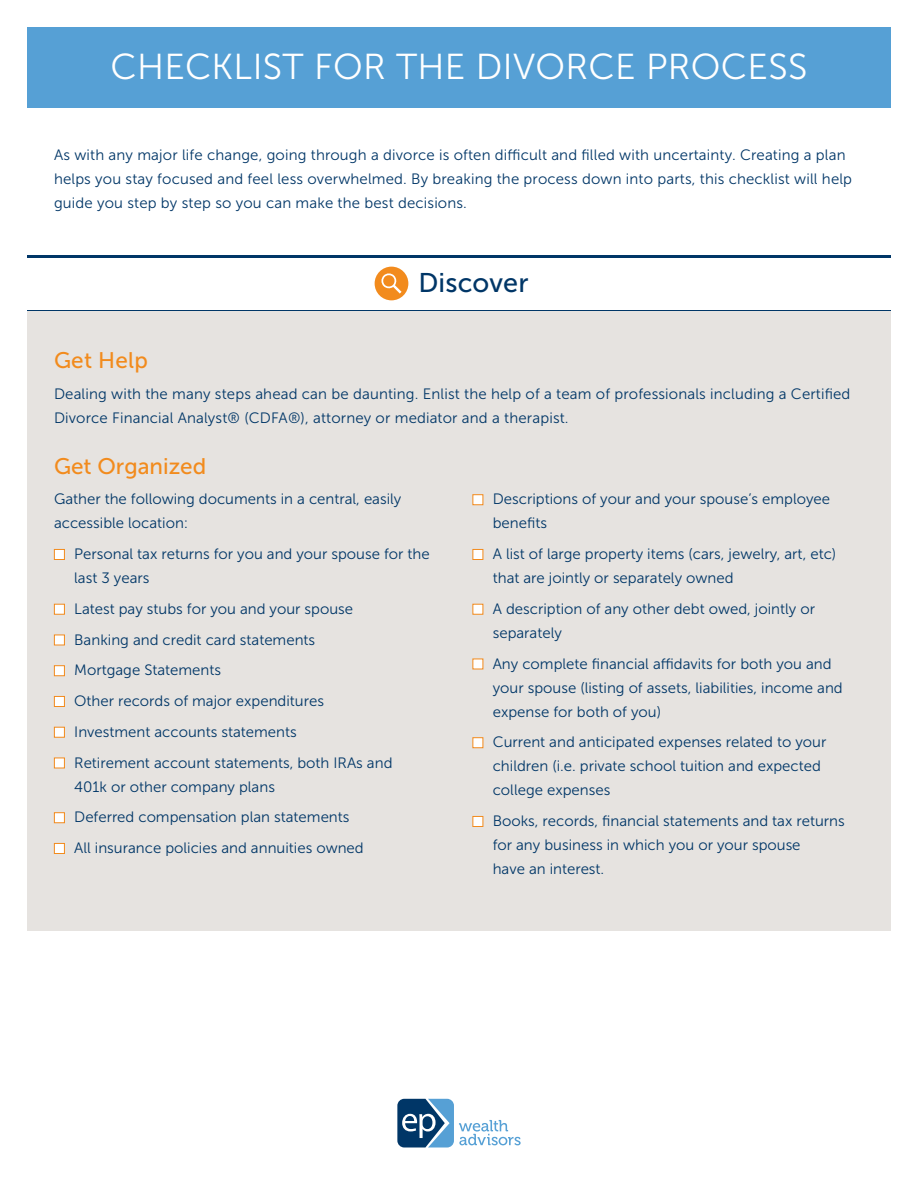
<style>
.page{position:relative;width:918px;height:1188px;background:#fff}
.page>*{position:absolute;margin:0;border:0;box-sizing:border-box;transform-origin:0 0}
.t1{font:36px "Museo Sans 300";letter-spacing:.01em;color:#fff}
.t2{font:27px "Museo Sans 500";letter-spacing:.005em;color:#003667}
.t3{font:22.5px "Museo Sans 500";color:#f28b1d}
.t4{font:15px/24px "Museo Sans 300";color:#003667}
</style>
<div class="page">
<div style="left:27px;top:310px;width:864px;height:622px;background:#e6e3e0"></div>
<div style="left:27px;top:27px;width:864px;height:81px;background:#56a0d5"></div>
<div style="left:54px;top:549px;width:11px;height:11px;background:#fff;border:1px solid #f28b1d"></div>
<div style="left:54px;top:604px;width:11px;height:11px;background:#fff;border:1px solid #f28b1d"></div>
<div style="left:54px;top:635px;width:11px;height:10px;background:#fff;border:1px solid #f28b1d"></div>
<div style="left:54px;top:665px;width:11px;height:11px;background:#fff;border:1px solid #f28b1d"></div>
<div style="left:54px;top:696px;width:11px;height:11px;background:#fff;border:1px solid #f28b1d"></div>
<div style="left:54px;top:727px;width:11px;height:11px;background:#fff;border:1px solid #f28b1d"></div>
<div style="left:54px;top:758px;width:11px;height:10px;background:#fff;border:1px solid #f28b1d"></div>
<div style="left:54px;top:812px;width:11px;height:11px;background:#fff;border:1px solid #f28b1d"></div>
<div style="left:54px;top:843px;width:11px;height:11px;background:#fff;border:1px solid #f28b1d"></div>
<div style="left:472px;top:494px;width:11px;height:11px;background:#fff;border:1px solid #f28b1d"></div>
<div style="left:472px;top:549px;width:11px;height:11px;background:#fff;border:1px solid #f28b1d"></div>
<div style="left:472px;top:604px;width:11px;height:11px;background:#fff;border:1px solid #f28b1d"></div>
<div style="left:472px;top:659px;width:11px;height:10px;background:#fff"></div>
<div style="left:472px;top:737px;width:11px;height:11px;background:#fff;border:1px solid #f28b1d"></div>
<div style="left:472px;top:816px;width:11px;height:11px;background:#fff;border:1px solid #f28b1d"></div>
<svg style="left:397px;top:1099px;width:124px;height:49px"></svg>
<div style="left:375px;top:267px;width:33px;height:33px;background:#f28b1d;border-radius:50%"></div>
<svg style="left:381px;top:273px;width:21px;height:21px"></svg>
<hr style="left:27px;top:255px;width:864px;height:3px;background:#003667">
<hr style="left:27px;top:310px;width:864px;height:1px;background:#003667">
<p class="t1" style="left:110px;top:48px;width:699px">CHECKLIST FOR THE DIVORCE PROCESS</p>
<p class="t4" style="left:54px;top:143px;width:800px">As with any major life change, going through a divorce is often difficult and filled with uncertainty. Creating a plan helps you stay focused and feel less overwhelmed. By breaking the process down into parts, this checklist will help guide you step by step so you can make the best decisions.</p>
<p class="t2" style="left:418px;top:268px;width:112px">Discover</p>
<p class="t3" style="left:54px;top:348px;width:95px">Get Help</p>
<p class="t4" style="left:54px;top:382px;width:798px">Dealing with the many steps ahead can be daunting. Enlist the help of a team of professionals including a Certified<br>Divorce Financial Analyst® (CDFA®), attorney or mediator and a therapist.</p>
<p class="t3" style="left:54px;top:454px;width:154px">Get Organized</p>
<p class="t4" style="left:54px;top:487px;width:349px">Gather the following documents in a central, easily accessible location:</p>
<p class="t4" style="left:74px;top:542px;width:357px">Personal tax returns for you and your spouse for the last 3 years</p>
<p class="t4" style="left:74px;top:597px;width:280px">Latest pay stubs for you and your spouse</p>
<p class="t4" style="left:74px;top:628px;width:243px">Banking and credit card statements</p>
<p class="t4" style="left:74px;top:658px;width:148px">Mortgage Statements</p>
<p class="t4" style="left:74px;top:689px;width:251px">Other records of major expenditures</p>
<p class="t4" style="left:74px;top:720px;width:224px">Investment accounts statements</p>
<p class="t4" style="left:74px;top:751px;width:320px">Retirement account statements, both IRAs and<br>401k or other company plans</p>
<p class="t4" style="left:74px;top:805px;width:277px">Deferred compensation plan statements</p>
<p class="t4" style="left:74px;top:836px;width:291px">All insurance policies and annuities owned</p>
<p class="t4" style="left:493px;top:487px;width:339px">Descriptions of your and your spouse’s employee benefits</p>
<p class="t4" style="left:493px;top:542px;width:345px">A list of large property items (cars, jewelry, art, etc) that are jointly or separately owned</p>
<p class="t4" style="left:493px;top:597px;width:324px">A description of any other debt owed, jointly or separately</p>
<p class="t4" style="left:493px;top:652px;width:351px">Any complete financial affidavits for both you and your spouse (listing of assets, liabilities, income and expense for both of you)</p>
<p class="t4" style="left:493px;top:730px;width:335px">Current and anticipated expenses related to your children (i.e. private school tuition and expected college expenses</p>
<p class="t4" style="left:493px;top:809px;width:354px">Books, records, financial statements and tax returns for any business in which you or your spouse<br>have an interest.</p>
</div>
